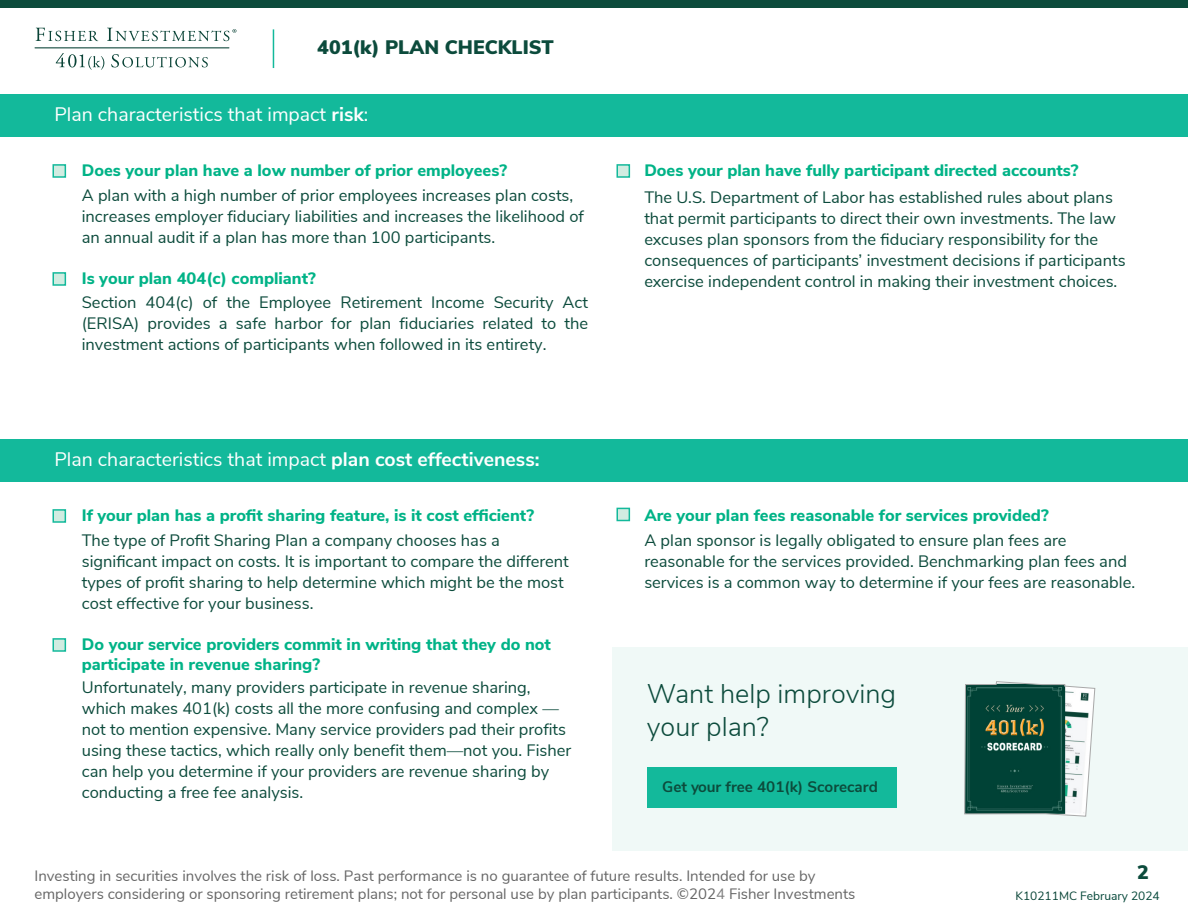
<style>
.page{position:relative;width:1188px;height:918px;background:#fff}
.page>*{position:absolute;margin:0;border:0;box-sizing:border-box;transform-origin:0 0}
.t1{font:300 27px/32.4px "Nunito Sans";color:#0c4b3c}
.t2{font:19.5px "Nunito Sans";color:#fff}
.Chart_Heading{font:900 19.5px "Nunito Sans";color:#0c4b3c}
.NEW_text{font:16.5px/21px "Nunito Sans";color:#0c4b3c}
.NEW_text-2{font:800 16.5px/25.8px "Nunito Sans";color:#00b387}
.Body_Copy{font:700 15.15px "Nunito Sans";color:#0c4b3c}
.Footnote{font:15px/18px "Nunito Sans";color:#666}
.Subhead_3{font:12px "Nunito Sans";color:#034638}
.s1{font-weight:700}
.s2{font-weight:800;color:#00b387}
.s3{font-weight:400;color:#0c4b3c}
.s4{color:#808080}
.s5{color:#074335}
</style>
<div class="page">
<div style="left:0;top:94px;width:1188px;height:42px;background:#13b99b"></div>
<div style="left:0;top:0;width:1188px;height:7px;background:#0c4b3c"></div>
<svg style="left:36px;top:28px;width:62px;height:13px"></svg>
<hr style="left:35px;top:47px;width:194px;height:1px;background:#094336">
<svg style="left:107px;top:28px;width:129px;height:13px"></svg>
<svg style="left:56px;top:53px;width:48px;height:17px"></svg>
<svg style="left:111px;top:54px;width:97px;height:13px"></svg>
<hr style="left:273px;top:29px;width:1px;height:39px;background:#13b99b">
<div style="left:0;top:439px;width:1188px;height:42px;background:#13b99b"></div>
<div style="left:612px;top:647px;width:576px;height:204px;background:#f0f9f7"></div>
<div style="left:647px;top:767px;width:250px;height:40px;background:#13b99b"></div>
<svg style="left:964px;top:681px;width:131px;height:136px"></svg>
<div style="left:616px;top:508px;width:14px;height:13px;background:#d1ece1;border:2px solid #13b99b"></div>
<div style="left:616px;top:164px;width:14px;height:14px;background:#d1ece1;border:2px solid #13b99b"></div>
<div style="left:52px;top:509px;width:14px;height:14px;background:#d1ece1;border:2px solid #13b99b"></div>
<div style="left:52px;top:638px;width:14px;height:14px;background:#d1ece1;border:2px solid #13b99b"></div>
<div style="left:52px;top:164px;width:14px;height:14px;background:#d1ece1;border:2px solid #13b99b"></div>
<div style="left:52px;top:272px;width:14px;height:14px;background:#d1ece1;border:2px solid #13b99b"></div>
<p class="Chart_Heading" style="left:317px;top:33px;width:238px">401(k) PLAN CHECKLIST</p>
<p class="t2" style="left:54px;top:100px;width:315px">Plan characteristics that impact <span class="s1">risk</span>:</p>
<p class="NEW_text" style="left:82px;top:156px;width:493px;line-height:25.8px"><span class="s2">Does your plan have a low number of prior employees?<br></span>A plan with a high number of prior employees increases plan costs,</p>
<p class="NEW_text" style="left:82px;top:205px;width:504px">increases employer fiduciary liabilities and increases the likelihood of an annual audit if a plan has more than 100 participants.</p>
<p class="NEW_text" style="left:82px;top:265px;width:508px;line-height:24.6px"><span class="s2">Is your plan 404(c) compliant?<br></span>Section 404(c) of the Employee Retirement Income Security Act</p>
<p class="NEW_text" style="left:82px;top:312px;width:508px">(ERISA) provides a safe harbor for plan fiduciaries related to the investment actions of participants when followed in its entirety.</p>
<p class="t2" style="left:54px;top:445px;width:487px">Plan characteristics that impact <span class="s1">plan cost effectiveness:</span></p>
<p class="NEW_text-2" style="left:82px;top:501px;width:454px">If your plan has a profit sharing feature, is it cost efficient?<br><span class="s3">The type of Profit Sharing Plan a company chooses has a</span></p>
<p class="NEW_text" style="left:82px;top:550px;width:488px">significant impact on costs. It is important to compare the different types of profit sharing to help determine which might be the most cost effective for your business.</p>
<p class="NEW_text-2" style="left:82px;top:633px;width:471px;line-height:19.8px">Do your service providers commit in writing that they do not participate in revenue sharing?</p>
<p class="NEW_text" style="left:82px;top:676px;width:491px">Unfortunately, many providers participate in revenue sharing, which makes 401(k) costs all the more confusing and complex — not to mention expensive. Many service providers pad their profits using these tactics, which really only benefit them—not you. Fisher can help you determine if your providers are revenue sharing by conducting a free fee analysis.</p>
<p class="NEW_text-2" style="left:644px;top:156px;width:436px">Does your plan have fully participant directed accounts?</p>
<p class="NEW_text" style="left:644px;top:185px;width:470px">The U.S. Department of Labor has established rules about plans</p>
<p class="NEW_text" style="left:644px;top:206px;width:473px">that permit participants to direct their own investments. The law</p>
<p class="NEW_text" style="left:644px;top:227px;width:455px">excuses plan sponsors from the fiduciary responsibility for the</p>
<p class="NEW_text" style="left:644px;top:248px;width:483px">consequences of participants’ investment decisions if participants</p>
<p class="NEW_text" style="left:644px;top:269px;width:474px">exercise independent control in making their investment choices.</p>
<p class="NEW_text" style="left:644px;top:501px;width:424px;line-height:25.8px"><span class="s2">Are your plan fees reasonable for services provided?<br></span>A plan sponsor is legally obligated to ensure plan fees are</p>
<p class="NEW_text" style="left:644px;top:550px;width:492px">reasonable for the services provided. Benchmarking plan fees and services is a common way to determine if your fees are reasonable.</p>
<p class="t1" style="left:647px;top:676px;width:251px">Want help improving your plan?</p>
<p class="Body_Copy" style="left:662px;top:776px;width:217px">Get your free 401(k) Scorecard</p>
<p class="Footnote" style="left:35px;top:866px;width:822px">Investing in securities involves the risk of loss. Past performance is no guarantee of future results. Intended for use by employers considering or sponsoring retirement plans; not for personal use by plan participants. ©202<span class="s4">4</span> Fisher Investments</p>
<p class="Chart_Heading" style="left:1137px;top:858px;width:13px">2</p>
<p class="Subhead_3" style="left:1016px;top:887px;width:146px"><span class="s5">K10211MC</span> February 2024</p>
</div>
